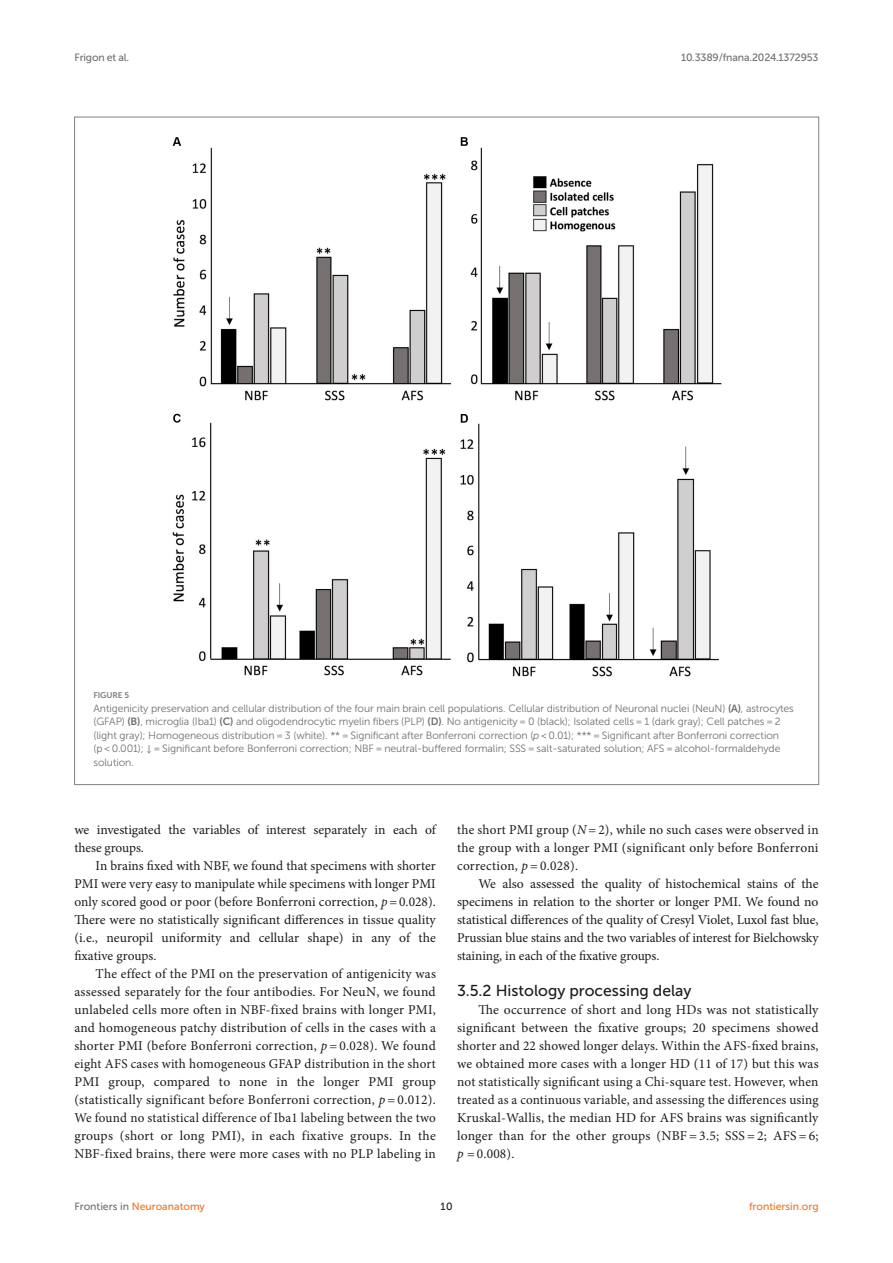
<style>
.page{position:relative;width:893px;height:1263px;background:#fff}
.page>*{position:absolute;margin:0;border:0;box-sizing:border-box;transform-origin:0 0}
.HEAD_3{font:15.75px "Museo Sans 500";color:#1b1c1b}
.TEXT{font:13.5px/18px "Minion Pro";letter-spacing:.005em;color:#1b1c1b;text-align:justify}
.TEXT_FLUSH{font:13.5px/18px "Minion Pro";color:#1b1c1b}
.FIG_LEG{font:10.5px/13.5px "Museo Sans 300";letter-spacing:-.01em;color:#706f70}
.t1{font:10.5px "Museo Sans 500";color:#e87626}
.t2{font:10.5px "Museo Sans 500";letter-spacing:-.015em;color:#706f70}
.t3{font:10.5px "Museo Sans 500";color:#1b1c1b}
.FIG_HD{font:8.25px "Museo Sans 700";letter-spacing:-.01em;color:#7e7f7f}
.s1{font-family:"Museo Sans 700"}
.s2{font-style:italic}
.s3{font-family:"STIX General"}
.s4{color:#706f70}
</style>
<div class="page">
<img style="left:172px;top:137px;width:550px;height:540px">
<p class="t2" style="left:74px;top:51px;width:56px">Frigon et al.</p>
<p class="t2" style="left:681px;top:51px;width:139px">10.3389/fnana.2024.1372953</p>
<p class="FIG_HD" style="left:94px;top:691px;width:37px">FIGURE 5</p>
<p class="FIG_LEG" style="left:94px;top:701px;width:702px">Antigenicity preservation and cellular distribution of the four main brain cell populations. Cellular distribution of Neuronal nuclei (NeuN) <span class="s1">(A)</span>, astrocytes (GFAP) <span class="s1">(B)</span>, microglia (Iba1) <span class="s1">(C)</span> and oligodendrocytic myelin fibers (PLP) <span class="s1">(D)</span>. No antigenicity = 0 (black); Isolated cells = 1 (dark gray); Cell patches = 2 (light gray); Homogeneous distribution = 3 (white). ** = Significant after Bonferroni correction (<span class="s2">p</span> &lt; 0.01); *** = Significant after Bonferroni correction<br>(p &lt; 0.001); <span class="s3">↓</span> = Significant before Bonferroni correction; NBF = neutral-buffered formalin; SSS = salt-saturated solution; AFS = alcohol-formaldehyde solution.</p>
<p class="TEXT_FLUSH" style="left:74px;top:821px;width:363px">we investigated the variables of interest separately in each of these groups.</p>
<p class="TEXT" style="left:74px;top:857px;width:363px;text-indent:21px">In brains fixed with NBF, we found that specimens with shorter PMI were very easy to manipulate while specimens with longer PMI only scored good or poor (before Bonferroni correction, <span class="s2">p</span>=0.028).<br>There were no statistically significant differences in tissue quality (i.e., neuropil uniformity and cellular shape) in any of the fixative groups.</p>
<p class="TEXT" style="left:74px;top:965px;width:363px;text-indent:21px">The effect of the PMI on the preservation of antigenicity was assessed separately for the four antibodies. For NeuN, we found unlabeled cells more often in NBF-fixed brains with longer PMI, and homogeneous patchy distribution of cells in the cases with a shorter PMI (before Bonferroni correction, <span class="s2">p</span> = 0.028). We found eight AFS cases with homogeneous GFAP distribution in the short PMI group, compared to none in the longer PMI group (statistically significant before Bonferroni correction, <span class="s2">p</span> = 0.012).<br>We found no statistical difference of Iba1 labeling between the two groups (short or long PMI), in each fixative groups. In the NBF-fixed brains, there were more cases with no PLP labeling in</p>
<p class="TEXT" style="left:457px;top:821px;width:363px">the short PMI group (<span class="s2">N</span> = 2), while no such cases were observed in the group with a longer PMI (significant only before Bonferroni correction, <span class="s2">p</span> = 0.028).</p>
<p class="TEXT" style="left:457px;top:875px;width:363px;text-indent:21px">We also assessed the quality of histochemical stains of the specimens in relation to the shorter or longer PMI. We found no statistical differences of the quality of Cresyl Violet, Luxol fast blue, Prussian blue stains and the two variables of interest for Bielchowsky staining, in each of the fixative groups.</p>
<p class="HEAD_3" style="left:457px;top:982px;width:236px">3.5.2 Histology processing delay</p>
<p class="TEXT_FLUSH" style="left:457px;top:1001px;width:363px;text-align:justify;text-indent:21px">The occurrence of short and long HDs was not statistically significant between the fixative groups; 20 specimens showed shorter and 22 showed longer delays. Within the AFS-fixed brains, we obtained more cases with a longer HD (11 of 17) but this was not statistically significant using a Chi-square test. However, when treated as a continuous variable, and assessing the differences using Kruskal-Wallis, the median HD for AFS brains was significantly longer than for the other groups (NBF = 3.5; SSS = 2; AFS = 6; <span class="s2">p</span> = 0.008).</p>
<p class="t1" style="left:74px;top:1200px;width:132px"><span class="s4">Frontiers in</span> Neuroanatomy</p>
<p class="t3" style="left:440px;top:1200px;width:14px">10</p>
<p class="t1" style="left:749px;top:1200px;width:71px">frontiersin.org</p>
</div>
